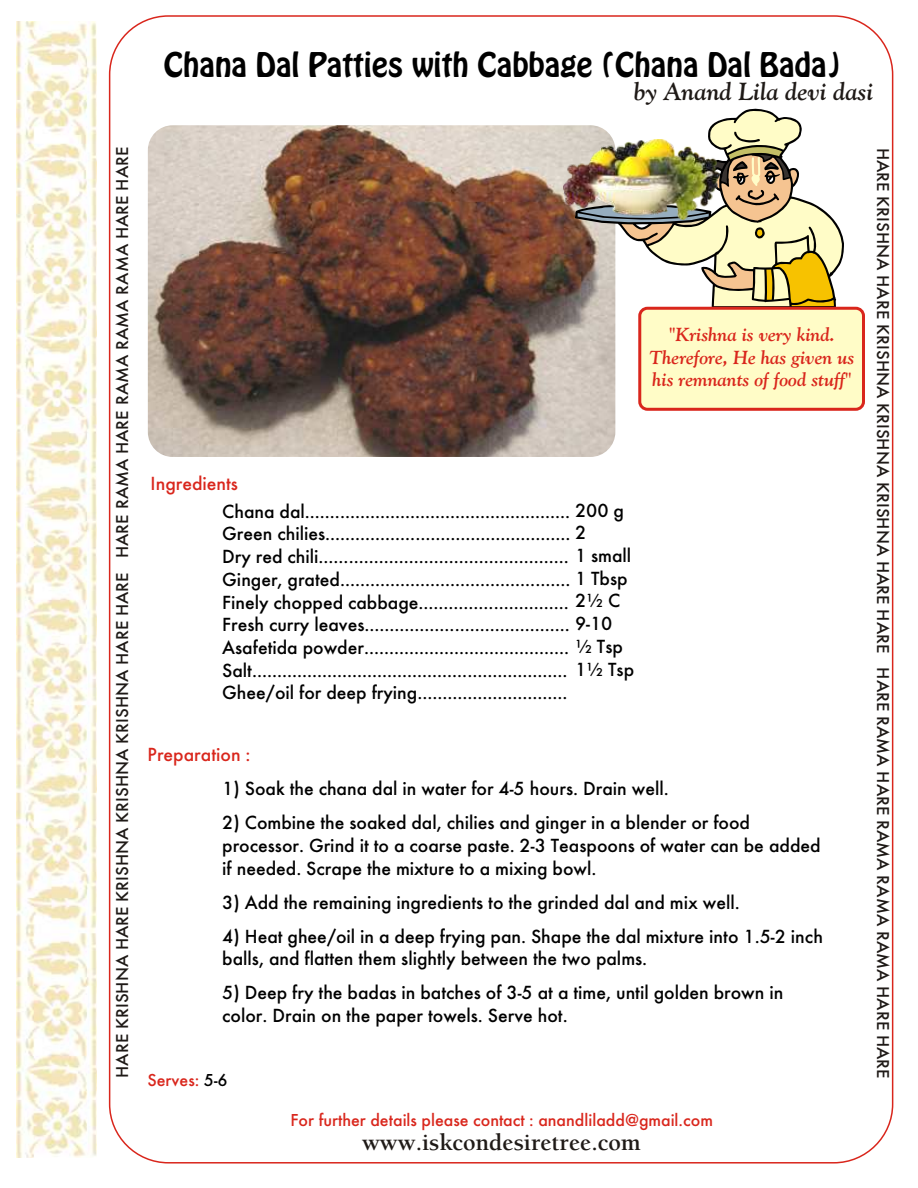
<style>
.page{position:relative;width:918px;height:1188px;background:#fff}
.page>*{position:absolute;margin:0;border:0;box-sizing:border-box;transform-origin:0 0}
.t1{font:30px "Hobo Std";color:#000}
.t2{font:italic 700 24.75px "Goudy Ol St BT";color:#1f1a17}
.t3{font:700 24.15px "Balaram";color:#1f1a17}
.t4{font:19.8px/22.6px "Futura";color:#000}
.t5{font:19.8px "Futura";color:#d9261c}
.t6{font:italic 700 18.9px/22.6px "Goudy Ol St BT";color:#d9261c;text-align:center}
.t7{font:18px "Futura";color:#d9261c}
.t8{font:17.85px "Futura";color:#1f1a17;scale:1.05 1}
.s1{color:#000}
</style>
<div class="page">
<img style="left:148px;top:125px;width:467px;height:332px;border-radius:25px">
<svg style="left:574px;top:108px;width:270px;height:200px"></svg>
<svg style="left:578px;top:110px;width:264px;height:196px"></svg>
<div style="left:638px;top:307px;width:227px;height:104px;background:#fffcc7;border:3px solid #d9261c;border-radius:8px"></div>
<img style="left:563px;top:140px;width:156px;height:79px">
<img style="left:17px;top:21px;width:80px;height:1136px">
<h1 class="t1" style="left:164px;top:51px;width:678px">Chana Dal Patties with Cabbage (Chana Dal Bada)</h1>
<p class="t2" style="left:634px;top:82px;width:240px">by Anand Lila devi dasi</p>
<p class="t8" style="left:115px;top:1078px;width:888px;rotate:-90deg">HARE KRISHNA HARE KRISHNA KRISHNA KRISHNA HARE HARE HARE RAMA HARE RAMA RAMA RAMA HARE HARE</p>
<p class="t8" style="left:890px;top:148px;width:888px;rotate:90deg">HARE KRISHNA HARE KRISHNA KRISHNA KRISHNA HARE HARE HARE RAMA HARE RAMA RAMA RAMA HARE HARE</p>
<p class="t6" style="left:650px;top:325px;width:206px">"Krishna is very kind.<br>Therefore, He has given us his remnants of food stuff"</p>
<p class="t5" style="left:151px;top:475px;width:89px">Ingredients</p>
<p class="t4" style="left:222px;top:501px;width:413px">Chana dal..................................................... 200 g Green chilies................................................. 2<br>Dry red chili.................................................. 1 small Ginger, grated.............................................. 1 Tbsp Finely chopped cabbage.............................. 2½ C Fresh curry leaves......................................... 9-10<br>Asafetida powder......................................... ½ Tsp Salt............................................................... 1½ Tsp Ghee/oil for deep frying..............................</p>
<p class="t5" style="left:148px;top:746px;width:105px">Preparation :</p>
<p class="t4" style="left:222px;top:779px;width:448px">1) Soak the chana dal in water for 4-5 hours. Drain well.</p>
<p class="t4" style="left:222px;top:813px;width:600px">2) Combine the soaked dal, chilies and ginger in a blender or food processor. Grind it to a coarse paste. 2-3 Teaspoons of water can be added if needed. Scrape the mixture to a mixing bowl.</p>
<p class="t4" style="left:222px;top:892px;width:519px">3) Add the remaining ingredients to the grinded dal and mix well.</p>
<p class="t4" style="left:222px;top:926px;width:602px">4) Heat ghee/oil in a deep frying pan. Shape the dal mixture into 1.5-2 inch balls, and flatten them slightly between the two palms.</p>
<p class="t4" style="left:222px;top:983px;width:563px">5) Deep fry the badas in batches of 3-5 at a time, until golden brown in color. Drain on the paper towels. Serve hot.</p>
<p class="t7" style="left:148px;top:1072px;width:82px">Serves: <span class="s1">5-6</span></p>
<p class="t7" style="left:291px;top:1113px;width:424px">For further details please contact : anandliladd@gmail.com</p>
<p class="t3" style="left:362px;top:1127px;width:280px">www.iskcondesiretree.com</p>
</div>
